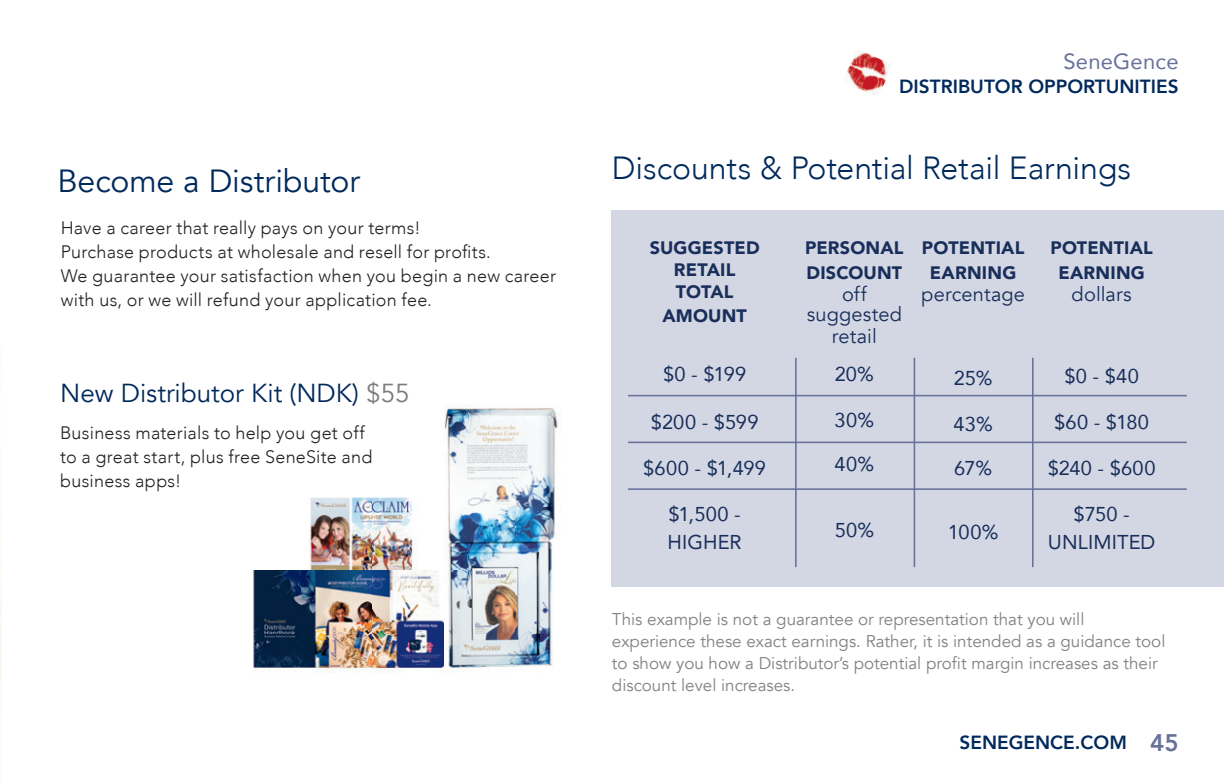
<style>
.page{position:relative;width:1224px;height:783px;background:#fff}
.page>*{position:absolute;margin:0;border:0;box-sizing:border-box;transform-origin:0 0}
.t1{font:300 32px "Avenir";letter-spacing:-.005em;color:#00295c}
.t2{font:32px "Avenir";letter-spacing:-.005em;color:#00295c}
.t3{font:26px "Avenir";color:#00295c}
.t4{font:22px "Avenir";letter-spacing:.01em;color:#687199}
.t5{font:20px/28px "Avenir";letter-spacing:.01em;color:#192e5a}
.t6{font:20px/20px "Avenir";letter-spacing:.005em;color:#192e5a;text-align:center}
.t7{font:800 19px "Avenir";color:#00295c}
.t8{font:300 18px/24px "Avenir";letter-spacing:.015em;color:#231f20}
.t9{font:900 18px/24.2px "Avenir";letter-spacing:.01em;color:#192e5a;text-align:center}
.t10{font:17px/22px "Avenir";color:#808285}
.s1{color:#7a7c7f}
.s2{font-size:24px;color:#687199}
</style>
<div class="page">
<img style="left:253px;top:407px;width:306px;height:266px">
<div style="left:612px;top:210px;width:612px;height:377px;background:#d2d7e3"></div>
<hr style="left:628px;top:395px;width:559px;height:1px;background:#687199">
<hr style="left:628px;top:442px;width:559px;height:1px;background:#687199">
<hr style="left:628px;top:488px;width:559px;height:2px;background:#687199">
<hr style="left:1032px;top:358px;width:2px;height:209px;background:#687199">
<hr style="left:914px;top:358px;width:1px;height:209px;background:#687199">
<hr style="left:795px;top:358px;width:2px;height:209px;background:#687199">
<img style="left:847px;top:49px;width:41px;height:46px">
<h1 class="t2" style="left:58px;top:162px;width:304px">Become a Distributor</h1>
<p class="t8" style="left:61px;top:216px;width:497px">Have a career that really pays on your terms!<br>Purchase products at wholesale and resell for profits.<br>We guarantee your satisfaction when you begin a new career with us, or we will refund your application fee.</p>
<h2 class="t3" style="left:60px;top:377px;width:351px">New Distributor Kit (NDK) <span class="s1">$55</span></h2>
<p class="t8" style="left:60px;top:421px;width:314px">Business materials to help you get off to a great start, plus free SeneSite and business apps!</p>
<p class="t4" style="left:1063px;top:43px;width:117px">SeneGence</p>
<p class="t7" style="left:899px;top:71px;width:281px">DISTRIBUTOR OPPORTUNITIES</p>
<h1 class="t1" style="left:612px;top:149px;width:521px">Discounts &amp; Potential Retail Earnings</h1>
<p class="t9" style="left:650px;top:237px;width:112px;line-height:21.6px">SUGGESTED<br>RETAIL<br>TOTAL</p>
<p class="t9" style="left:662px;top:303px;width:86px">AMOUNT</p>
<p class="t5" style="left:663px;top:359px;width:85px">$0 - $199</p>
<p class="t5" style="left:651px;top:407px;width:109px">$200 - $599</p>
<p class="t5" style="left:643px;top:453px;width:124px">$600 - $1,499</p>
<p class="t5" style="left:667px;top:499px;width:76px">$1,500 -<br>HIGHER</p>
<p class="t9" style="left:805px;top:236px;width:100px;text-align:left">PERSONAL<br>DISCOUNT</p>
<p class="t6" style="left:807px;top:284px;width:97px">off suggested</p>
<p class="t6" style="left:832px;top:327px;width:46px">retail</p>
<p class="t5" style="left:835px;top:360px;width:41px">20%</p>
<p class="t5" style="left:835px;top:406px;width:41px">30%</p>
<p class="t5" style="left:835px;top:450px;width:41px">40%</p>
<p class="t5" style="left:835px;top:516px;width:41px">50%</p>
<p class="t9" style="left:922px;top:236px;width:104px">POTENTIAL<br>EARNING</p>
<p class="t6" style="left:921px;top:284px;width:105px">percentage</p>
<p class="t5" style="left:954px;top:363px;width:40px">25%</p>
<p class="t5" style="left:954px;top:409px;width:41px">43%</p>
<p class="t5" style="left:954px;top:453px;width:39px">67%</p>
<p class="t5" style="left:948px;top:517px;width:52px">100%</p>
<p class="t9" style="left:1050px;top:236px;width:104px">POTENTIAL<br>EARNING</p>
<p class="t6" style="left:1072px;top:284px;width:62px">dollars</p>
<p class="t5" style="left:1064px;top:361px;width:76px">$0 - $40</p>
<p class="t5" style="left:1054px;top:407px;width:96px">$60 - $180</p>
<p class="t5" style="left:1048px;top:453px;width:109px">$240 - $600</p>
<p class="t5" style="left:1048px;top:499px;width:109px;text-align:center">$750 -<br>UNLIMITED</p>
<p class="t10" style="left:612px;top:608px;width:555px">This example is not a guarantee or representation that you will experience these exact earnings. Rather, it is intended as a guidance tool to show you how a Distributor’s potential profit margin increases as their discount level increases.</p>
<p class="t7" style="left:960px;top:728px;width:221px">SENEGENCE.COM <span class="s2">45</span></p>
</div>
